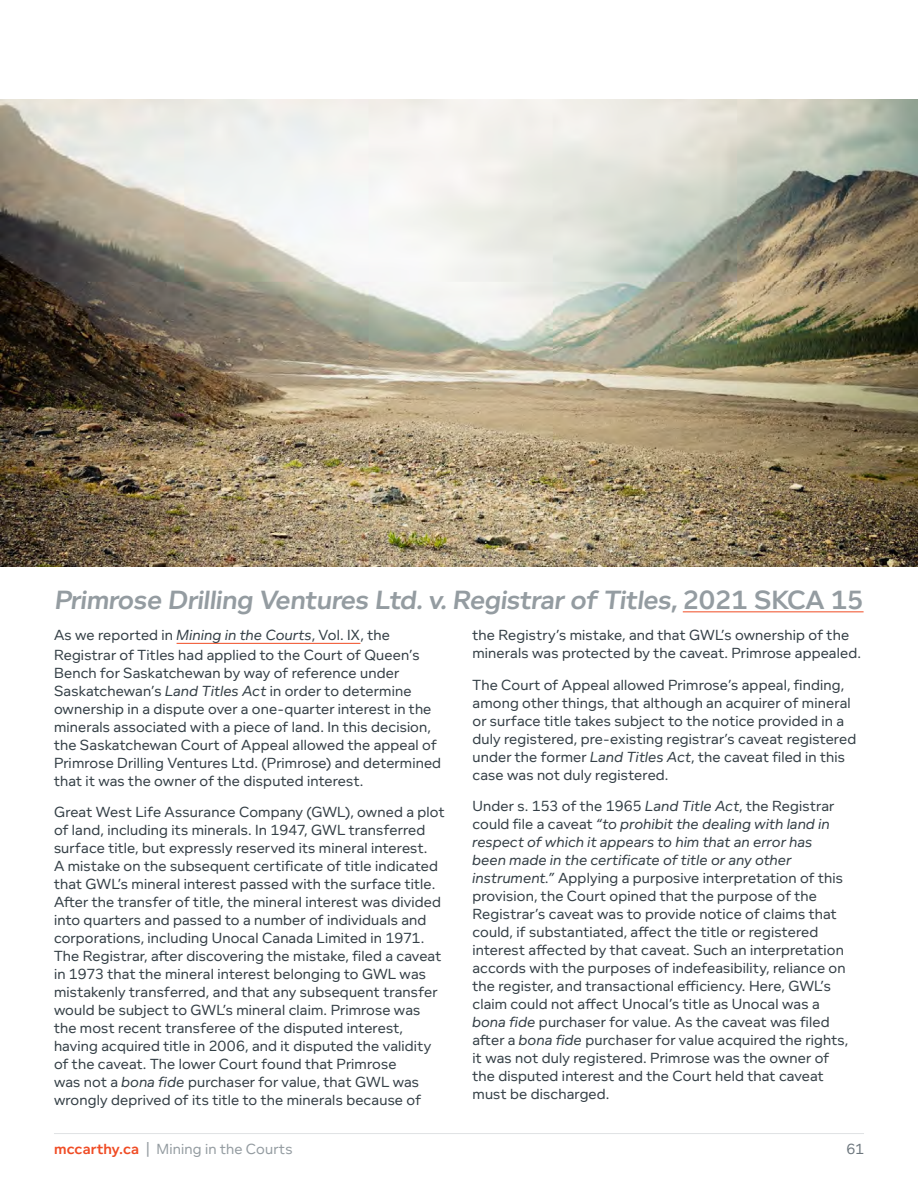
<style>
.page{position:relative;width:918px;height:1188px;background:#fff}
.page>*{position:absolute;margin:0;border:0;box-sizing:border-box;transform-origin:0 0}
.t1{font:600 27px "Foundry Context";letter-spacing:-.01em;color:#949ca1}
.BODY{font:15px/18px "Foundry Context";letter-spacing:.01em;color:#343f46}
.t2{font:15px "Foundry Context";letter-spacing:.01em;color:#949ca1}
.t3{font:15px "Foundry Context";color:#6b757c}
.s1{font-style:italic}
.s2{font-weight:600;color:#f04c25}
</style>
<div class="page">
<hr style="left:54px;top:1133px;width:810px;height:1px;background:#949ca1">
<hr style="left:683px;top:611px;width:181px;height:1px;background:#f04c24">
<hr style="left:177px;top:643px;width:183px;height:1px;background:#f04c24">
<img style="left:0;top:99px;width:918px;height:468px">
<h3 class="t1" style="left:54px;top:584px;width:811px">Primrose Drilling Ventures Ltd.v.Registrar of Titles, 2021 SKCA 15</h3>
<p class="BODY" style="left:54px;top:625px;width:367px;line-height:19.5px">As we reported in <span class="s1">Mining in the Courts</span>, Vol. IX, the<br>Registrar of Titles had applied to the Court of Queen’s</p>
<p class="BODY" style="left:54px;top:664px;width:389px">Bench for Saskatchewan by way of reference under Saskatchewan’s <span class="s1">Land Titles Act</span> in order to determine ownership in a dispute over a one-quarter interest in the minerals associated with a piece of land. In this decision, the Saskatchewan Court of Appeal allowed the appeal of Primrose Drilling Ventures Ltd. (Primrose) and determined that it was the owner of the disputed interest.</p>
<p class="BODY" style="left:54px;top:803px;width:392px">Great West Life Assurance Company (GWL), owned a plot of land, including its minerals. In 1947, GWL transferred surface title, but expressly reserved its mineral interest.<br>A mistake on the subsequent certificate of title indicated that GWL’s mineral interest passed with the surface title.<br>After the transfer of title, the mineral interest was divided into quarters and passed to a number of individuals and corporations, including Unocal Canada Limited in 1971.<br>The Registrar, after discovering the mistake, filed a caveat in 1973 that the mineral interest belonging to GWL was mistakenly transferred, and that any subsequent transfer would be subject to GWL’s mineral claim. Primrose was the most recent transferee of the disputed interest, having acquired title in 2006, and it disputed the validity of the caveat. The lower Court found that Primrose<br>was not a <span class="s1">bona fide</span> purchaser for value, that GWL was wrongly deprived of its title to the minerals because of</p>
<p class="BODY" style="left:472px;top:626px;width:390px">the Registry’s mistake, and that GWL’s ownership of the minerals was protected by the caveat. Primrose appealed.</p>
<p class="BODY" style="left:472px;top:676px;width:385px">The Court of Appeal allowed Primrose’s appeal, finding, among other things, that although an acquirer of mineral or surface title takes subject to the notice provided in a duly registered, pre-existing registrar’s caveat registered under the former <span class="s1">Land Titles Act</span>, the caveat filed in this case was not duly registered.</p>
<p class="BODY" style="left:472px;top:797px;width:377px">Under s. 153 of the 1965 <span class="s1">Land Title Act</span>, the Registrar could file a caveat <span class="s1">“to prohibit the dealing with land in respect of which it appears to him that an error has been made in the certificate of title or any other instrument.”</span> Applying a purposive interpretation of this provision, the Court opined that the purpose of the Registrar’s caveat was to provide notice of claims that could, if substantiated, affect the title or registered interest affected by that caveat. Such an interpretation accords with the purposes of indefeasibility, reliance on the register, and transactional efficiency. Here, GWL’s claim could not affect Unocal’s title as Unocal was a <span class="s1">bona fide</span> purchaser for value. As the caveat was filed after a <span class="s1">bona fide</span> purchaser for value acquired the rights, it was not duly registered. Primrose was the owner of the disputed interest and the Court held that caveat must be discharged.</p>
<p class="t2" style="left:54px;top:1140px;width:240px"><span class="s2">mccarthy.ca</span> | Mining in the Courts</p>
<p class="t3" style="left:847px;top:1140px;width:19px">61</p>
</div>
